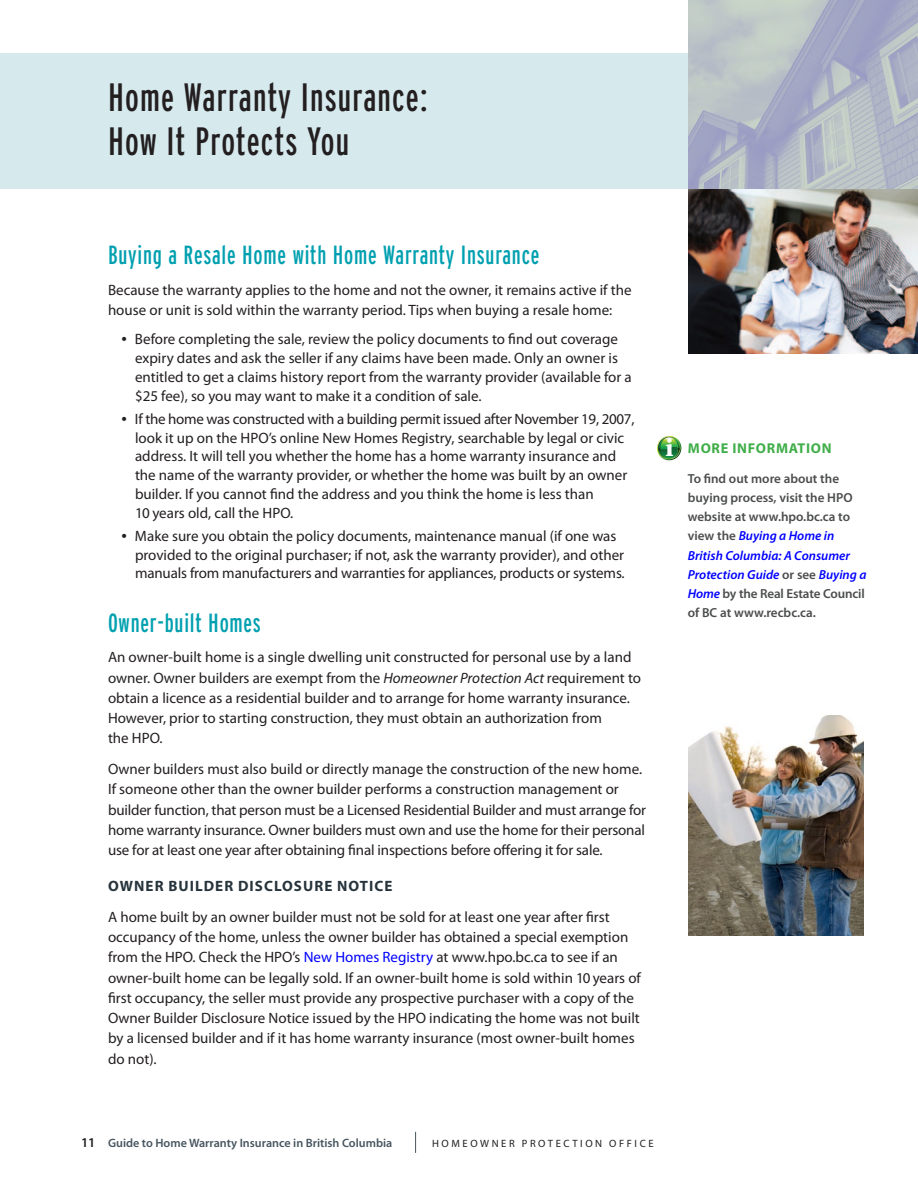
<style>
.page{position:relative;width:918px;height:1188px;background:#fff}
.page>*{position:absolute;margin:0;border:0;box-sizing:border-box;transform-origin:0 0}
.t1{font:extra-condensed 39.45px/44.5px "Interstate";letter-spacing:.03em;color:#231f20}
._1_Head{font:extra-condensed 26.25px "Interstate";letter-spacing:.03em;color:#00a0b0}
.t2{font:900 26.1px "Minion Std";color:#fff}
.Body{font:15px/20.2px "Myriad Pro";color:#231f20}
.Body_w_bullets{font:15px/18.8px "Myriad Pro";color:#231f20}
.Body-2{font:700 15px "Myriad Pro";letter-spacing:.07em;color:#27343c}
.Sidebar_Head{font:700 14.25px "Myriad Pro";letter-spacing:.05em;color:#40ae49}
.THIS_MORE_INFO{font:600 13.2px/19px "Myriad Pro";color:#4b4c4d}
.t3{font:600 12.15px "Myriad Pro";color:#48565f}
.t4{font:10.65px "Myriad Pro";letter-spacing:.24em;color:#231f20}
.s1{font-size:19.5px}
.s2{font-style:italic}
.s3{color:#00f}
.s4{font-style:italic;color:#00f}
.s5{font-size:13.5px;color:#231f20}
</style>
<div class="page">
<div style="left:0;top:54px;width:918px;height:135px;background:#d6eaee"></div>
<svg style="left:415px;top:1132px;width:1px;height:21px"></svg>
<svg style="left:657px;top:436px;width:25px;height:25px"></svg>
<img style="left:688px;top:189px;width:230px;height:164px">
<svg style="left:688px;top:0;width:230px;height:189px;background:#b1b8c5"></svg>
<img style="left:688px;top:716px;width:176px;height:219px">
<h1 class="t1" style="left:108px;top:74px;width:321px">Home Warranty Insurance:<br>How It Protects You</h1>
<p class="_1_Head" style="left:108px;top:240px;width:433px">Buying a Resale Home with Home Warranty Insurance</p>
<p class="Body" style="left:108px;top:280px;width:525px">Because the warranty applies to the home and not the owner, it remains active if the house or unit is sold within the warranty period. Tips when buying a resale home:</p>
<p class="Body_w_bullets" style="left:135px;top:330px;width:498px;text-indent:-14px"><span class="s1">•</span> Before completing the sale, review the policy documents to find out coverage expiry dates and ask the seller if any claims have been made. Only an owner is entitled to get a claims history report from the warranty provider (available for a $25 fee), so you may want to make it a condition of sale.</p>
<p class="Body_w_bullets" style="left:135px;top:409px;width:501px;text-indent:-14px"><span class="s1">•</span> If the home was constructed with a building permit issued after November 19, 2007, look it up on the HPO’s online New Homes Registry, searchable by legal or civic address. It will tell you whether the home has a home warranty insurance and the name of the warranty provider, or whether the home was built by an owner builder. If you cannot find the address and you think the home is less than<br>10 years old, call the HPO.</p>
<p class="Body_w_bullets" style="left:135px;top:526px;width:491px;text-indent:-14px"><span class="s1">•</span> Make sure you obtain the policy documents, maintenance manual (if one was provided to the original purchaser; if not, ask the warranty provider), and other manuals from manufacturers and warranties for appliances, products or systems.</p>
<p class="_1_Head" style="left:108px;top:608px;width:154px">Owner-built Homes</p>
<p class="Body" style="left:108px;top:647px;width:535px">An owner-built home is a single dwelling unit constructed for personal use by a land owner. Owner builders are exempt from the <span class="s2">Homeowner Protection Act</span> requirement to obtain a licence as a residential builder and to arrange for home warranty insurance.<br>However, prior to starting construction, they must obtain an authorization from<br>the HPO.</p>
<p class="Body" style="left:108px;top:759px;width:540px">Owner builders must also build or directly manage the construction of the new home.<br>If someone other than the owner builder performs a construction management or builder function, that person must be a Licensed Residential Builder and must arrange for home warranty insurance. Owner builders must own and use the home for their personal use for at least one year after obtaining final inspections before offering it for sale.</p>
<p class="Body-2" style="left:108px;top:876px;width:286px">OWNER BUILDER DISCLOSURE NOTICE</p>
<p class="Body" style="left:108px;top:907px;width:535px">A home built by an owner builder must not be sold for at least one year after first occupancy of the home, unless the owner builder has obtained a special exemption from the HPO. Check the HPO’s <span class="s3">New Homes Registry</span> at www.hpo.bc.ca to see if an owner-built home can be legally sold. If an owner-built home is sold within 10 years of first occupancy, the seller must provide any prospective purchaser with a copy of the Owner Builder Disclosure Notice issued by the HPO indicating the home was not built by a licensed builder and if it has home warranty insurance (most owner-built homes do not).</p>
<p class="t2" style="left:665px;top:435px;width:9px">i</p>
<p class="Sidebar_Head" style="left:688px;top:439px;width:145px">MORE INFORMATION</p>
<p class="THIS_MORE_INFO" style="left:688px;top:469px;width:180px">To find out more about the buying process, visit the HPO website at www.hpo.bc.ca to view the <span class="s4">Buying a Home in<br>British Columbia: A Consumer<br>Protection Guide</span> or see <span class="s4">Buying a<br>Home</span> by the Real Estate Council of BC at www.recbc.ca.</p>
<p class="t3" style="left:81px;top:1135px;width:313px"><span class="s5">11</span> Guide to Home Warranty Insurance in British Columbia</p>
<p class="t4" style="left:432px;top:1137px;width:223px">HOMEOWNER PROTECTION OFFICE</p>
</div>
